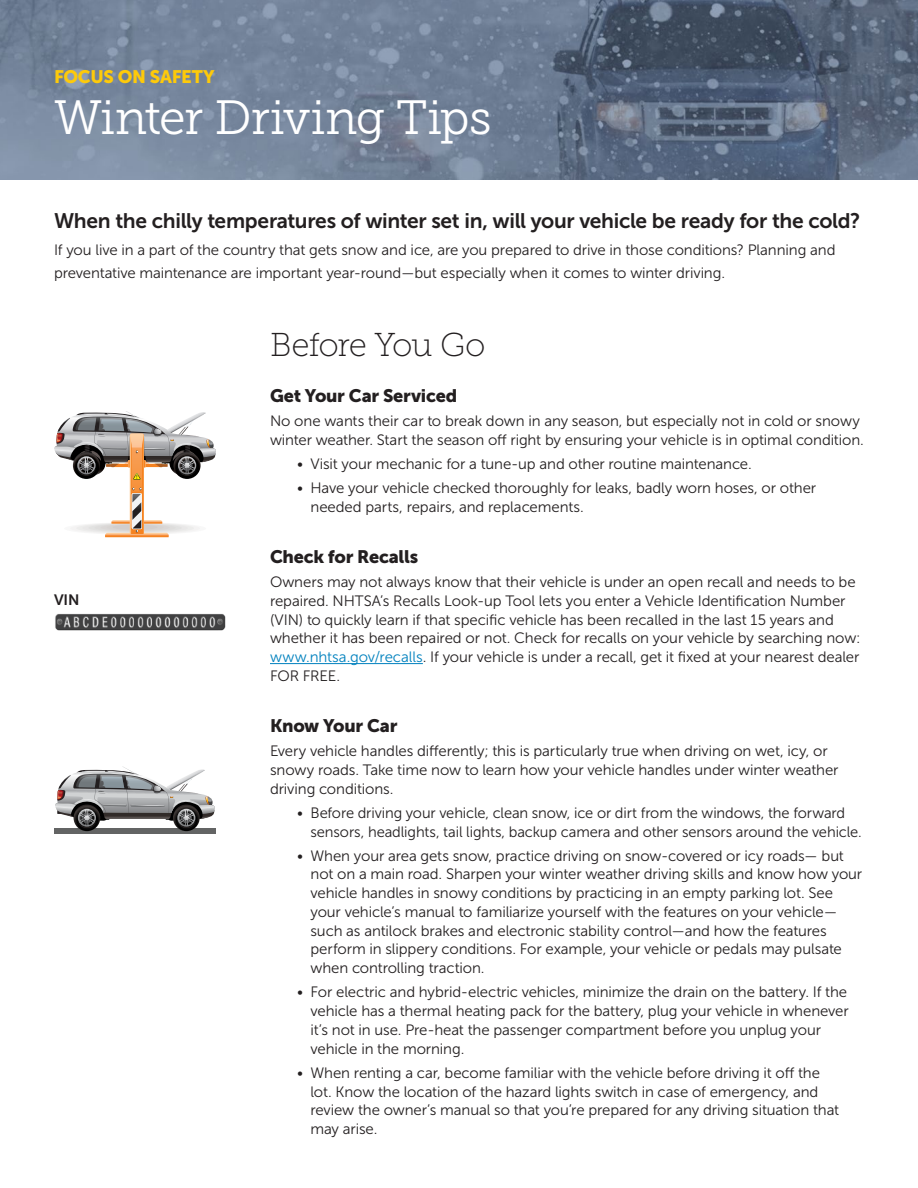
<style>
.page{position:relative;width:918px;height:1188px;background:#fff}
.page>*{position:absolute;margin:0;border:0;box-sizing:border-box;transform-origin:0 0}
.Body{font:48px "Museo Slab 300";letter-spacing:-.025em;color:#fff}
.t1{font:33px "Museo Slab 100";letter-spacing:-.03em;color:#231f20}
.t2{font:21px "Museo Sans 700";letter-spacing:-.02em;color:#231f20}
.t3{font:18px "Museo Sans 900";letter-spacing:-.015em;color:#231f20}
.t4{font:18px "Museo Sans 900";letter-spacing:-.015em;color:#feca0a}
.Body-2{font:15px/18.8px "Museo Sans 300";letter-spacing:-.01em;color:#231f20}
.t5{font:15px "Museo Sans 700";color:#231f20}
.s1{color:#0081be}
</style>
<div class="page">
<img style="left:0;top:0;width:918px;height:179px">
<hr style="left:270px;top:663px;width:153px;height:1px;background:#0081be">
<svg style="left:54px;top:412px;width:162px;height:125px"></svg>
<div style="left:54px;top:828px;width:162px;height:6px;background:#636464"></div>
<svg style="left:74px;top:804px;width:26px;height:27px"></svg>
<svg style="left:173px;top:804px;width:27px;height:27px"></svg>
<svg style="left:55px;top:766px;width:160px;height:62px"></svg>
<img style="left:55px;top:614px;width:171px;height:17px">
<p class="t4" style="left:54px;top:67px;width:162px">FOCUS ON SAFETY</p>
<p class="Body" style="left:54px;top:91px;width:439px">Winter Driving Tips</p>
<p class="t2" style="left:54px;top:209px;width:808px">When the chilly temperatures of winter set in, will your vehicle be ready for the cold?</p>
<p class="Body-2" style="left:54px;top:239px;width:783px;line-height:22.5px">If you live in a part of the country that gets snow and ice, are you prepared to drive in those conditions? Planning and preventative maintenance are important year-round—but especially when it comes to winter driving.</p>
<p class="t5" style="left:54px;top:592px;width:27px">VIN</p>
<p class="t1" style="left:270px;top:327px;width:217px">Before You Go</p>
<p class="t3" style="left:270px;top:385px;width:189px">Get Your Car Serviced</p>
<p class="Body-2" style="left:270px;top:412px;width:595px">No one wants their car to break down in any season, but especially not in cold or snowy winter weather. Start the season off right by ensuring your vehicle is in optimal condition.</p>
<p class="Body-2" style="left:297px;top:454px;width:456px">• Visit your mechanic for a tune-up and other routine maintenance.</p>
<p class="Body-2" style="left:310px;top:479px;width:507px;text-indent:-14px">• Have your vehicle checked thoroughly for leaks, badly worn hoses, or other needed parts, repairs, and replacements.</p>
<p class="t3" style="left:270px;top:546px;width:150px">Check for Recalls</p>
<p class="Body-2" style="left:270px;top:573px;width:592px">Owners may not always know that their vehicle is under an open recall and needs to be repaired. NHTSA’s Recalls Look-up Tool lets you enter a Vehicle Identification Number (VIN) to quickly learn if that specific vehicle has been recalled in the last 15 years and whether it has been repaired or not. Check for recalls on your vehicle by searching now: <span class="s1">www.nhtsa.gov/recalls</span>. If your vehicle is under a recall, get it fixed at your nearest dealer FOR FREE.</p>
<p class="t3" style="left:270px;top:715px;width:129px">Know Your Car</p>
<p class="Body-2" style="left:270px;top:742px;width:570px">Every vehicle handles differently; this is particularly true when driving on wet, icy, or snowy roads. Take time now to learn how your vehicle handles under winter weather driving conditions.</p>
<p class="Body-2" style="left:310px;top:803px;width:553px;text-indent:-14px">• Before driving your vehicle, clean snow, ice or dirt from the windows, the forward sensors, headlights, tail lights, backup camera and other sensors around the vehicle.</p>
<p class="Body-2" style="left:310px;top:846px;width:553px;text-indent:-14px">• When your area gets snow, practice driving on snow-covered or icy roads— but not on a main road. Sharpen your winter weather driving skills and know how your vehicle handles in snowy conditions by practicing in an empty parking lot. See your vehicle’s manual to familiarize yourself with the features on your vehicle— such as antilock brakes and electronic stability control—and how the features perform in slippery conditions. For example, your vehicle or pedals may pulsate when controlling traction.</p>
<p class="Body-2" style="left:310px;top:983px;width:540px;text-indent:-14px">• For electric and hybrid-electric vehicles, minimize the drain on the battery. If the vehicle has a thermal heating pack for the battery, plug your vehicle in whenever it’s not in use. Pre-heat the passenger compartment before you unplug your vehicle in the morning.</p>
<p class="Body-2" style="left:310px;top:1063px;width:530px;text-indent:-14px">• When renting a car, become familiar with the vehicle before driving it off the lot. Know the location of the hazard lights switch in case of emergency, and review the owner’s manual so that you’re prepared for any driving situation that may arise.</p>
</div>
